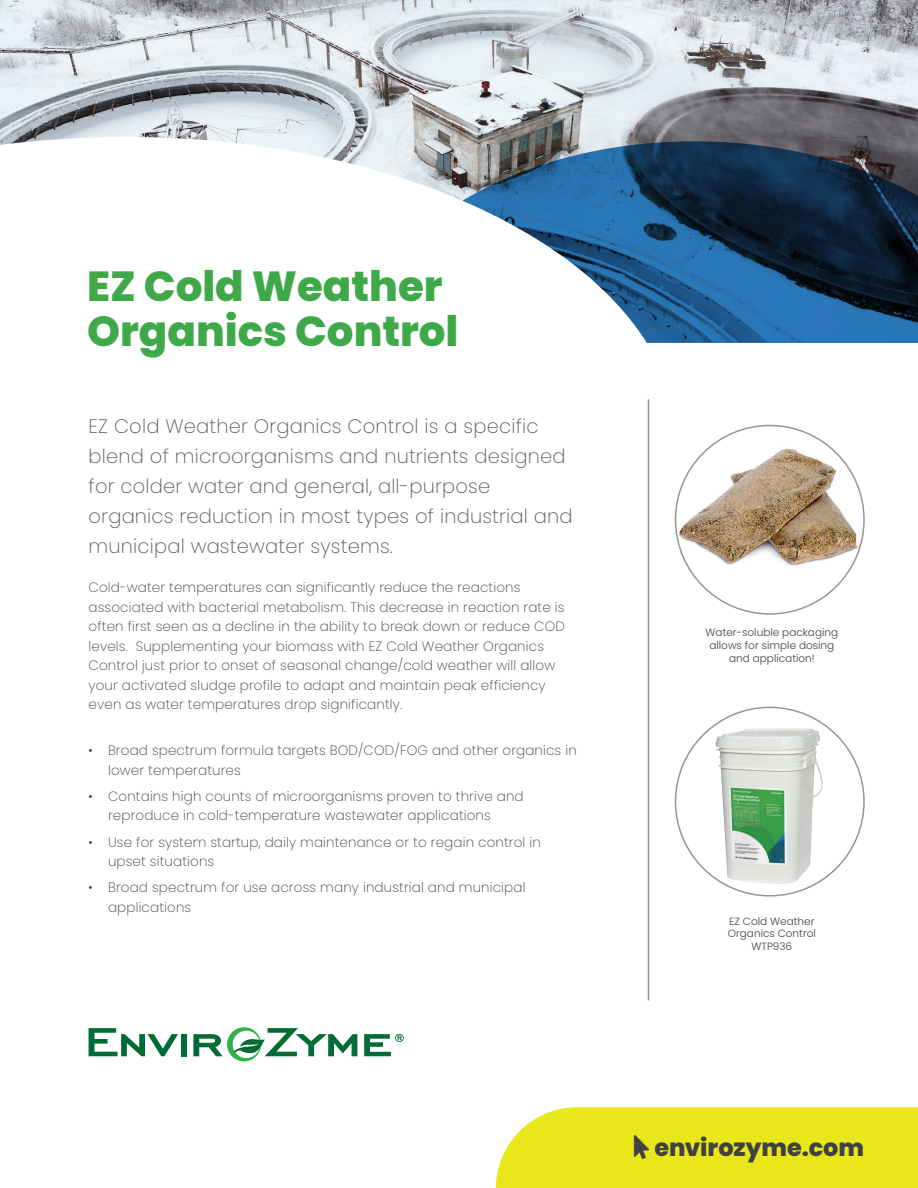
<style>
.page{position:relative;width:918px;height:1188px;background:#fff}
.page>*{position:absolute;margin:0;border:0;box-sizing:border-box;transform-origin:0 0}
.t1{font:800 42px/45px "Poppins";color:#3fa949}
.t2{font:800 24px "Poppins";color:#414042}
.t3{font:200 19.5px/30px "Poppins";letter-spacing:.01em;color:#58595b}
.t4{font:200 13.5px/19.5px "Poppins";letter-spacing:.01em;color:#414042}
.t5{font:300 10.5px/12.6px "Poppins";color:#414042;text-align:center}
</style>
<div class="page">
<svg style="left:89px;top:1028px;width:89px;height:28px"></svg>
<div style="left:181px;top:1034px;width:5px;height:22px;background:#006b35"></div>
<svg style="left:193px;top:1027px;width:164px;height:34px"></svg>
<svg style="left:364px;top:1034px;width:40px;height:22px"></svg>
<hr style="left:648px;top:399px;width:1px;height:601px;background:#939598">
<img style="left:0;top:0;width:918px;height:201px">
<svg style="left:462px;top:141px;width:456px;height:201px"></svg>
<img style="left:676px;top:426px;width:188px;height:181px">
<img style="left:715px;top:728px;width:108px;height:156px">
<div style="left:496px;top:1107px;width:422px;height:81px;background:#e9e61a"></div>
<h1 class="t1" style="left:87px;top:264px;width:373px">EZ Cold Weather<br>Organics Control</h1>
<h3 class="t3" style="left:89px;top:412px;width:486px">EZ Cold Weather Organics Control is a specific blend of microorganisms and nutrients designed for colder water and general, all-purpose organics reduction in most types of industrial and municipal wastewater systems.</h3>
<p class="t4" style="left:89px;top:578px;width:478px">Cold-water temperatures can significantly reduce the reactions associated with bacterial metabolism. This decrease in reaction rate is often first seen as a decline in the ability to break down or reduce COD levels. Supplementing your biomass with EZ Cold Weather Organics Control just prior to onset of seasonal change/cold weather will allow your activated sludge profile to adapt and maintain peak efficiency even as water temperatures drop significantly.</p>
<p class="t4" style="left:108px;top:741px;width:470px;text-indent:-19px">• Broad spectrum formula targets BOD/COD/FOG and other organics in lower temperatures</p>
<p class="t4" style="left:108px;top:787px;width:417px;text-indent:-19px">• Contains high counts of microorganisms proven to thrive and reproduce in cold-temperature wastewater applications</p>
<p class="t4" style="left:108px;top:832px;width:434px;text-indent:-19px">• Use for system startup, daily maintenance or to regain control in upset situations</p>
<p class="t4" style="left:108px;top:878px;width:419px;text-indent:-19px">• Broad spectrum for use across many industrial and municipal applications</p>
<p class="t5" style="left:706px;top:626px;width:134px">Water-soluble packaging allows for simple dosing and application!</p>
<p class="t5" style="left:728px;top:915px;width:90px">EZ Cold Weather<br>Organics Control<br>WTP936</p>
<h2 class="t2" style="left:634px;top:1134px;width:231px">□◆▲□■▼ envirozyme.com</h2>
</div>
